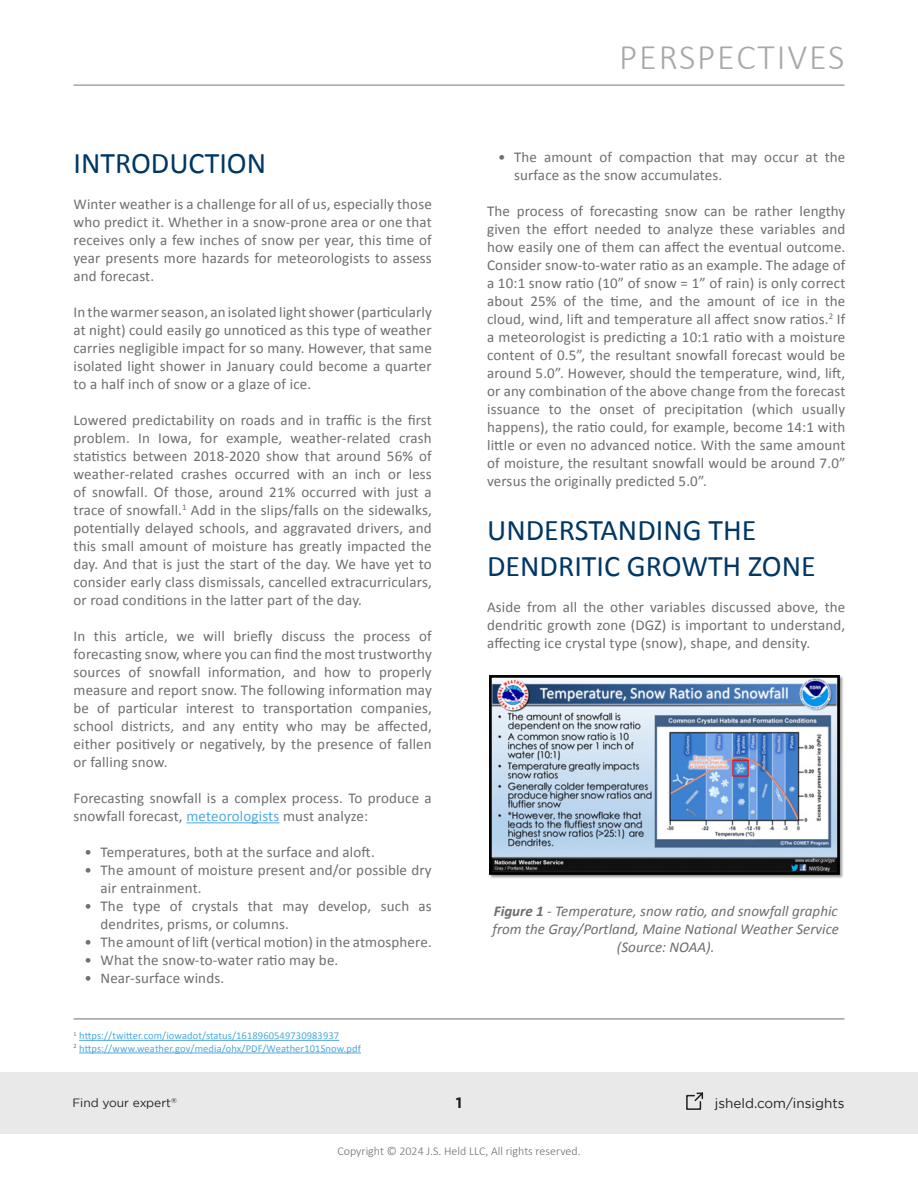
<style>
.page{position:relative;width:918px;height:1188px;background:#fff}
.page>*{position:absolute;margin:0;border:0;box-sizing:border-box;transform-origin:0 0}
.t1{font:300 36px "Calibri";letter-spacing:.05em;color:#a6a8aa}
.Main_Titles{font:30px/36px "Calibri";color:#003764}
.Text_Styles{font:15px/18px "Calibri";letter-spacing:.01em;color:#6d6e70;text-align:justify}
.t2{font:italic 15px/18px "Calibri";color:#6d6e70;text-align:center}
.t3{font:700 15px "Gotham";color:#231f20}
.t4{font:13.5px "Gotham";color:#231f20}
.t5{font:300 12px "Calibri";color:#6d6e70}
.t6{font:12px "Gotham";color:#241f21}
.t7{font:10.5px "Calibri";letter-spacing:.01em;color:#4da8dd}
.t8{font:7.05px "Gotham";color:#241f21}
.s1{color:#4ea9de}
.s2{font-weight:700}
</style>
<div class="page">
<div style="left:0;top:1072px;width:918px;height:62px;background:#e9e9e9"></div>
<svg style="left:686px;top:1092px;width:18px;height:18px"></svg>
<hr style="left:74px;top:85px;width:770px;height:1px;background:#a6a8ab">
<hr style="left:186px;top:822px;width:93px;height:1px;background:#4ea9de">
<hr style="left:74px;top:1019px;width:770px;height:1px;background:#6d6e70">
<hr style="left:79px;top:1040px;width:260px;height:1px;background:#4da8dd">
<hr style="left:79px;top:1053px;width:282px;height:1px;background:#4da8dd">
<img style="left:489px;top:675px;width:355px;height:204px">
<p class="Main_Titles" style="left:74px;top:144px;width:194px">INTRODUCTION</p>
<p class="Text_Styles" style="left:74px;top:194px;width:360px">Winter weather is a challenge for all of us, especially those who predict it. Whether in a snow-prone area or one that receives only a few inches of snow per year, this time of year presents more hazards for meteorologists to assess and forecast.</p>
<p class="Text_Styles" style="left:74px;top:302px;width:360px">In the warmer season, an isolated light shower (particularly at night) could easily go unnoticed as this type of weather carries negligible impact for so many. However, that same isolated light shower in January could become a quarter to a half inch of snow or a glaze of ice.</p>
<p class="Text_Styles" style="left:74px;top:410px;width:360px">Lowered predictability on roads and in traffic is the first problem. In Iowa, for example, weather-related crash statistics between 2018-2020 show that around 56% of weather-related crashes occurred with an inch or less of snowfall. Of those, around 21% occurred with just a trace of snowfall.<sup>1</sup> Add in the slips/falls on the sidewalks, potentially delayed schools, and aggravated drivers, and this small amount of moisture has greatly impacted the day. And that is just the start of the day. We have yet to consider early class dismissals, cancelled extracurriculars, or road conditions in the latter part of the day.</p>
<p class="Text_Styles" style="left:74px;top:626px;width:360px">In this article, we will briefly discuss the process of forecasting snow, where you can find the most trustworthy sources of snowfall information, and how to properly measure and report snow. The following information may be of particular interest to transportation companies, school districts, and any entity who may be affected, either positively or negatively, by the presence of fallen or falling snow.</p>
<p class="Text_Styles" style="left:74px;top:788px;width:360px">Forecasting snowfall is a complex process. To produce a snowfall forecast, <span class="s1">meteorologists</span> must analyze:</p>
<p class="Text_Styles" style="left:85px;top:842px;width:292px">• Temperatures, both at the surface and aloft.</p>
<p class="Text_Styles" style="left:101px;top:860px;width:333px;text-indent:-16px">• The amount of moisture present and/or possible dry air entrainment.</p>
<p class="Text_Styles" style="left:101px;top:896px;width:333px;text-indent:-16px">• The type of crystals that may develop, such as dendrites, prisms, or columns.</p>
<p class="Text_Styles" style="left:85px;top:932px;width:349px">• The amount of lift (vertical motion) in the atmosphere.</p>
<p class="Text_Styles" style="left:85px;top:950px;width:255px">• What the snow-to-water ratio may be.</p>
<p class="Text_Styles" style="left:85px;top:968px;width:141px">• Near-surface winds.</p>
<p class="t7" style="left:74px;top:1029px;width:267px"><sup>1</sup> https://twitter.com/iowadot/status/1618960549730983937</p>
<p class="t7" style="left:74px;top:1042px;width:289px"><sup>2</sup> https://www.weather.gov/media/ohx/PDF/Weather101Snow.pdf</p>
<h1 class="t1" style="left:619px;top:35px;width:227px">PERSPECTIVES</h1>
<p class="Text_Styles" style="left:514px;top:147px;width:333px;text-indent:-16px">• The amount of compaction that may occur at the surface as the snow accumulates.</p>
<p class="Text_Styles" style="left:487px;top:201px;width:360px">The process of forecasting snow can be rather lengthy given the effort needed to analyze these variables and how easily one of them can affect the eventual outcome.<br>Consider snow-to-water ratio as an example. The adage of a 10:1 snow ratio (10” of snow = 1” of rain) is only correct about 25% of the time, and the amount of ice in the cloud, wind, lift and temperature all affect snow ratios.<sup>2</sup> If a meteorologist is predicting a 10:1 ratio with a moisture content of 0.5”, the resultant snowfall forecast would be around 5.0”. However, should the temperature, wind, lift, or any combination of the above change from the forecast issuance to the onset of precipitation (which usually happens), the ratio could, for example, become 14:1 with little or even no advanced notice. With the same amount of moisture, the resultant snowfall would be around 7.0” versus the originally predicted 5.0”.</p>
<p class="Main_Titles" style="left:487px;top:511px;width:330px">UNDERSTANDING THE<br>DENDRITIC GROWTH ZONE</p>
<p class="Text_Styles" style="left:487px;top:597px;width:360px">Aside from all the other variables discussed above, the dendritic growth zone (DGZ) is important to understand, affecting ice crystal type (snow), shape, and density.</p>
<p class="t2" style="left:493px;top:901px;width:348px"><span class="s2">Figure 1</span> - Temperature, snow ratio, and snowfall graphic from the Gray/Portland, Maine National Weather Service (Source: NOAA).</p>
<p class="t6" style="left:72px;top:1096px;width:100px">Find your expert</p>
<p class="t3" style="left:456px;top:1093px;width:8px">1</p>
<p class="t4" style="left:715px;top:1095px;width:131px">jsheld.com/insights</p>
<p class="t8" style="left:171px;top:1096px;width:7px">®</p>
<p class="t5" style="left:337px;top:1144px;width:245px">Copyright © 2024 J.S. Held LLC, All rights reserved.</p>
</div>
